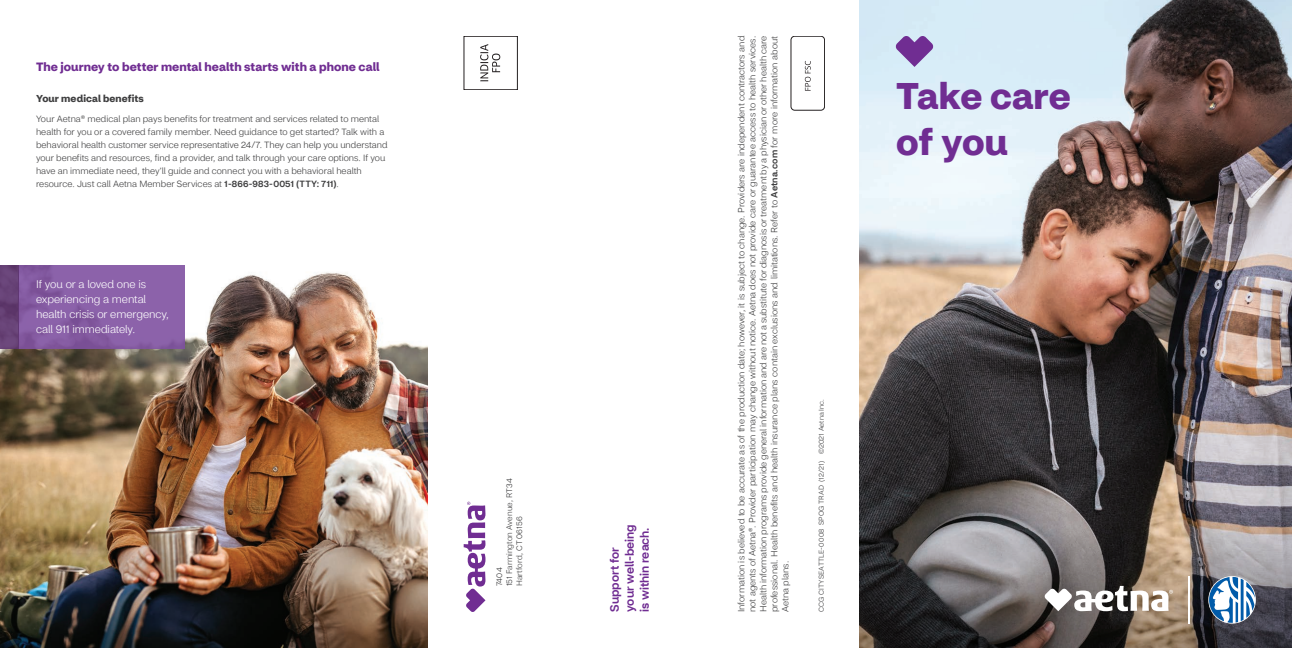
<style>
.page{position:relative;width:1292px;height:648px;background:#fff}
.page>*{position:absolute;margin:0;border:0;box-sizing:border-box;transform-origin:0 0}
.Headline{font:700 37px/46px "CVS Health Sans";color:#702d92}
.Callout_Headline{font:700 12px "CVS Health Sans";letter-spacing:.005em;color:#702d92}
.Callout_Back{font:500 12px/15px "CVS Health Sans";color:#702d92}
.Callout{font:300 11px/15px "CVS Health Sans";letter-spacing:-.005em;color:#fff}
.Body_headline{font:700 10px "CVS Health Sans";letter-spacing:.01em;color:#3e3e3f}
.Disclaimer{font:300 9px/11px "CVS Health Sans";color:#3e3e3f;text-align:justify}
.Body{font:300 9px/13px "CVS Health Sans";color:#3e3e3f}
.t1{font:300 8px/10px "CVS Health Sans";letter-spacing:.005em;color:#3e3e3f}
.Part_Number_Date_Cop{font:300 7px "CVS Health Sans";letter-spacing:.02em;color:#3e3e3f}
.s1{font-weight:500}
</style>
<div class="page">
<div style="left:790px;top:36px;width:34px;height:74px;border:1px solid #231f20;border-radius:4px"></div>
<svg style="left:805px;top:61px;width:5px;height:30px"></svg>
<div style="left:464px;top:36px;width:53px;height:54px;border:1px solid #231f20"></div>
<svg style="left:480px;top:44px;width:20px;height:37px"></svg>
<svg style="left:463px;top:502px;width:22px;height:110px"></svg>
<img style="left:0;top:272px;width:428px;height:376px">
<svg style="left:19px;top:265px;width:166px;height:84px;background:#885ea6"></svg>
<div style="left:0;top:265px;width:19px;height:83px;background:linear-gradient(to bottom,#654075,#674276)"></div>
<img style="left:860px;top:0;width:432px;height:523px">
<svg style="left:860px;top:523px;width:432px;height:125px;background:#655f5d"></svg>
<svg style="left:895px;top:36px;width:38px;height:31px"></svg>
<hr style="left:1188px;top:576px;width:1px;height:48px;background:#fff">
<svg style="left:1044px;top:586px;width:128px;height:25px"></svg>
<svg style="left:1208px;top:576px;width:47px;height:48px"></svg>
<p class="Callout_Headline" style="left:36px;top:59px;width:345px">The journey to better mental health starts with a phone call</p>
<h4 class="Body_headline" style="left:36px;top:92px;width:109px">Your medical benefits</h4>
<p class="Body" style="left:36px;top:112px;width:353px">Your Aetna® medical plan pays benefits for treatment and services related to mental health for you or a covered family member. Need guidance to get started? Talk with a behavioral health customer service representative 24/7. They can help you understand your benefits and resources, find a provider, and talk through your care options. If you have an immediate need, they’ll guide and connect you with a behavioral health resource. Just call Aetna Member Services at <span class="s1">1-866-983-0051 (TTY: 711)</span>.</p>
<p class="Callout" style="left:36px;top:277px;width:135px">If you or a loved one is experiencing a mental health crisis or emergency, call 911 immediately.</p>
<p class="t1" style="left:494px;top:586px;width:109px;rotate:-90deg">7404<br>151 Farmington Avenue, RT34<br>Hartford, CT 06156</p>
<p class="Callout_Back" style="left:607px;top:612px;width:89px;rotate:-90deg">Support for your well-being is within reach.</p>
<p class="Disclaimer" style="left:736px;top:612px;width:578px;rotate:-90deg">Information is believed to be accurate as of the production date; however, it is subject to change. Providers are independent contractors and not agents of Aetna®. Provider participation may change without notice. Aetna does not provide care or guarantee access to health services.<br>Health information programs provide general information and are not a substitute for diagnosis or treatment by a physician or other health care professional. Health benefits and health insurance plans contain exclusions and limitations. Refer to <span class="s1">Aetna.com</span> for more information about</p>
<p class="Disclaimer" style="left:780px;top:612px;width:52px;rotate:-90deg">Aetna plans.</p>
<p class="Part_Number_Date_Cop" style="left:817px;top:612px;width:215px;rotate:-90deg">CCG CITYSEATTLE-0008 SPOG TRAD (12/21) ©2021 Aetna Inc.</p>
<h1 class="Headline" style="left:896px;top:74px;width:176px">Take care of you</h1>
</div>
